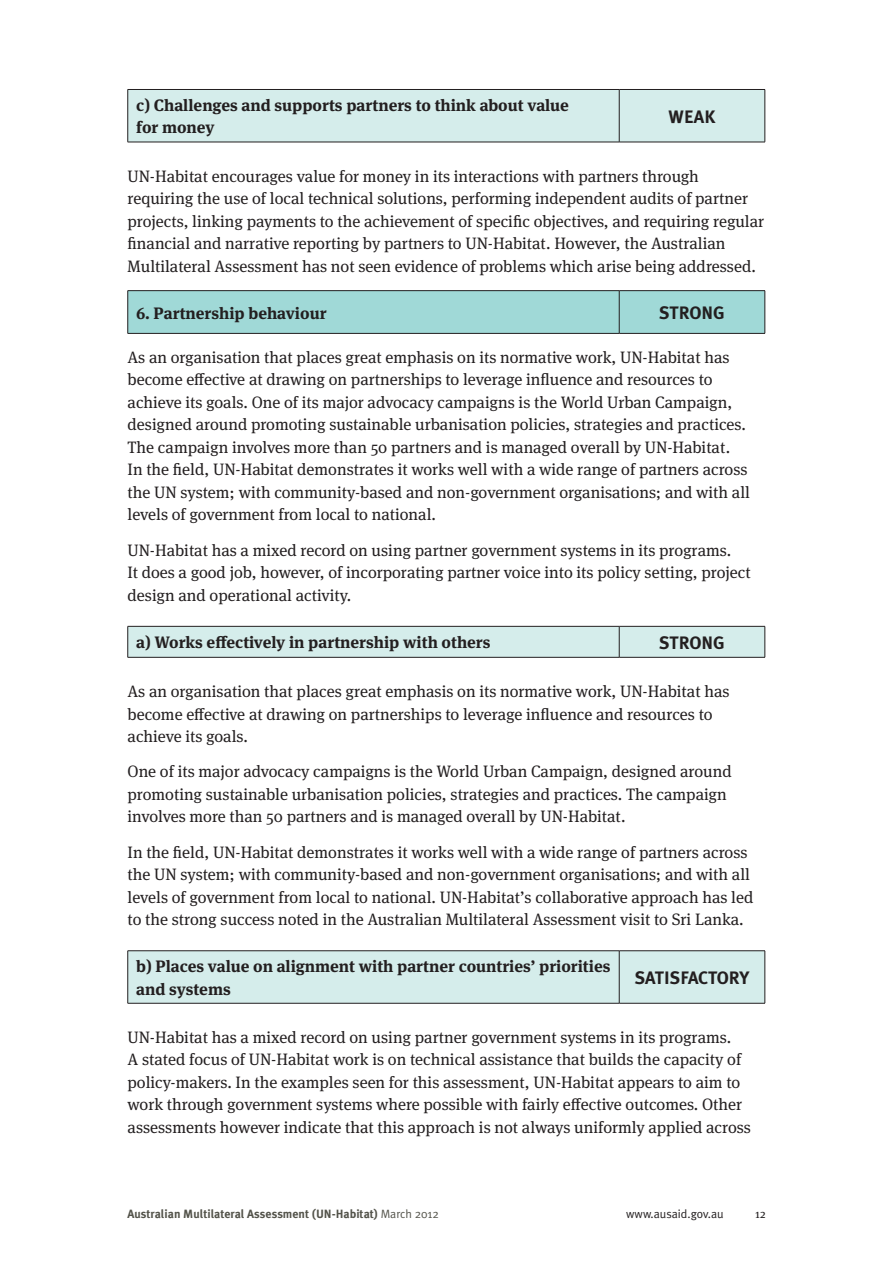
<style>
.page{position:relative;width:893px;height:1263px;background:#fff}
.page>*{position:absolute;margin:0;border:0;box-sizing:border-box;transform-origin:0 0}
._08bbbb_RIGHT_COLUMN{font:700 18px "Meta Plus";color:#231f20}
._04__BODY_TEXT{font:16.5px/22.5px "Meta Serif OT";color:#231f20}
._04__BODY_TEXT-2{font:700 16.5px/22.5px "Meta Serif OT";color:#231f20}
.t1{font:700 12px "Meta Plus";color:#53534a}
.t2{font:12px "Meta Plus Normal";color:#231f20}
.t3{font:12px "Meta Serif OT";color:#231f20}
.s1{font-family:"Meta Plus Normal";font-weight:400}
</style>
<div class="page">
<div style="left:128px;top:90px;width:637px;height:52px;background:#d5edeb"></div>
<hr style="left:128px;top:89px;width:491px;height:1px;background:#231f20">
<hr style="left:619px;top:89px;width:146px;height:1px;background:#231f20">
<hr style="left:619px;top:90px;width:1px;height:52px;background:#231f20">
<hr style="left:128px;top:142px;width:491px;height:1px;background:#231f20">
<hr style="left:619px;top:142px;width:146px;height:1px;background:#231f20">
<hr style="left:127px;top:90px;width:1px;height:52px;background:#231f20">
<hr style="left:765px;top:90px;width:1px;height:52px;background:#231f20">
<div style="left:128px;top:291px;width:637px;height:42px;background:#a0d9d7"></div>
<hr style="left:128px;top:290px;width:491px;height:1px;background:#231f20">
<hr style="left:619px;top:290px;width:146px;height:1px;background:#231f20">
<hr style="left:619px;top:291px;width:1px;height:42px;background:#231f20">
<hr style="left:128px;top:333px;width:491px;height:1px;background:#231f20">
<hr style="left:619px;top:333px;width:146px;height:1px;background:#231f20">
<hr style="left:127px;top:291px;width:1px;height:42px;background:#231f20">
<hr style="left:765px;top:291px;width:1px;height:42px;background:#231f20">
<div style="left:128px;top:627px;width:637px;height:30px;background:#d5edeb"></div>
<hr style="left:619px;top:626px;width:1px;height:31px;background:#231f20">
<hr style="left:128px;top:626px;width:491px;height:1px;background:#231f20">
<hr style="left:127px;top:626px;width:1px;height:31px;background:#231f20">
<hr style="left:619px;top:626px;width:146px;height:1px;background:#231f20">
<hr style="left:765px;top:626px;width:1px;height:31px;background:#231f20">
<hr style="left:128px;top:657px;width:491px;height:1px;background:#231f20">
<hr style="left:619px;top:657px;width:146px;height:1px;background:#231f20">
<div style="left:128px;top:951px;width:637px;height:52px;background:#d5edeb"></div>
<hr style="left:128px;top:950px;width:491px;height:1px;background:#231f20">
<hr style="left:619px;top:950px;width:146px;height:1px;background:#231f20">
<hr style="left:619px;top:951px;width:1px;height:52px;background:#231f20">
<hr style="left:128px;top:1003px;width:491px;height:1px;background:#231f20">
<hr style="left:619px;top:1003px;width:146px;height:1px;background:#231f20">
<hr style="left:127px;top:951px;width:1px;height:52px;background:#231f20">
<hr style="left:765px;top:951px;width:1px;height:52px;background:#231f20">
<p class="_04__BODY_TEXT-2" style="left:136px;top:94px;width:434px">c) Challenges and supports partners to think about value for money</p>
<p class="_08bbbb_RIGHT_COLUMN" style="left:669px;top:106px;width:48px">WEAK</p>
<p class="_04__BODY_TEXT" style="left:128px;top:165px;width:638px">UN-Habitat encourages value for money in its interactions with partners through requiring the use of local technical solutions, performing independent audits of partner projects, linking payments to the achievement of specific objectives, and requiring regular financial and narrative reporting by partners to UN-Habitat. However, the Australian Multilateral Assessment has not seen evidence of problems which arise being addressed.</p>
<p class="_04__BODY_TEXT-2" style="left:136px;top:302px;width:192px">6. Partnership behaviour</p>
<p class="_08bbbb_RIGHT_COLUMN" style="left:659px;top:302px;width:67px">STRONG</p>
<p class="_04__BODY_TEXT" style="left:128px;top:346px;width:624px">As an organisation that places great emphasis on its normative work, UN-Habitat has become effective at drawing on partnerships to leverage influence and resources to achieve its goals. One of its major advocacy campaigns is the World Urban Campaign, designed around promoting sustainable urbanisation policies, strategies and practices.<br>The campaign involves more than 50 partners and is managed overall by UN-Habitat.<br>In the field, UN-Habitat demonstrates it works well with a wide range of partners across the UN system; with community-based and non-government organisations; and with all levels of government from local to national.</p>
<p class="_04__BODY_TEXT" style="left:128px;top:539px;width:625px">UN-Habitat has a mixed record on using partner government systems in its programs.<br>It does a good job, however, of incorporating partner voice into its policy setting, project design and operational activity.</p>
<p class="_04__BODY_TEXT-2" style="left:136px;top:631px;width:356px">a) Works effectively in partnership with others</p>
<p class="_08bbbb_RIGHT_COLUMN" style="left:659px;top:632px;width:67px">STRONG</p>
<p class="_04__BODY_TEXT" style="left:128px;top:680px;width:603px">As an organisation that places great emphasis on its normative work, UN-Habitat has become effective at drawing on partnerships to leverage influence and resources to achieve its goals.</p>
<p class="_04__BODY_TEXT" style="left:128px;top:761px;width:606px">One of its major advocacy campaigns is the World Urban Campaign, designed around promoting sustainable urbanisation policies, strategies and practices. The campaign involves more than 50 partners and is managed overall by UN-Habitat.</p>
<p class="_04__BODY_TEXT" style="left:128px;top:841px;width:627px">In the field, UN-Habitat demonstrates it works well with a wide range of partners across the UN system; with community-based and non-government organisations; and with all levels of government from local to national. UN-Habitat’s collaborative approach has led to the strong success noted in the Australian Multilateral Assessment visit to Sri Lanka.</p>
<p class="_04__BODY_TEXT-2" style="left:136px;top:955px;width:476px">b) Places value on alignment with partner countries’ priorities and systems</p>
<p class="_08bbbb_RIGHT_COLUMN" style="left:635px;top:967px;width:116px">SATISFACTORY</p>
<p class="_04__BODY_TEXT" style="left:128px;top:1026px;width:625px">UN-Habitat has a mixed record on using partner government systems in its programs.<br>A stated focus of UN-Habitat work is on technical assistance that builds the capacity of policy-makers. In the examples seen for this assessment, UN-Habitat appears to aim to work through government systems where possible with fairly effective outcomes. Other assessments however indicate that this approach is not always uniformly applied across</p>
<p class="t1" style="left:128px;top:1207px;width:313px">Australian Multilateral Assessment (UN-Habitat) <span class="s1">March 2012</span></p>
<p class="t2" style="left:626px;top:1207px;width:99px">www.ausaid.gov.au</p>
<p class="t3" style="left:755px;top:1207px;width:12px">12</p>
</div>
